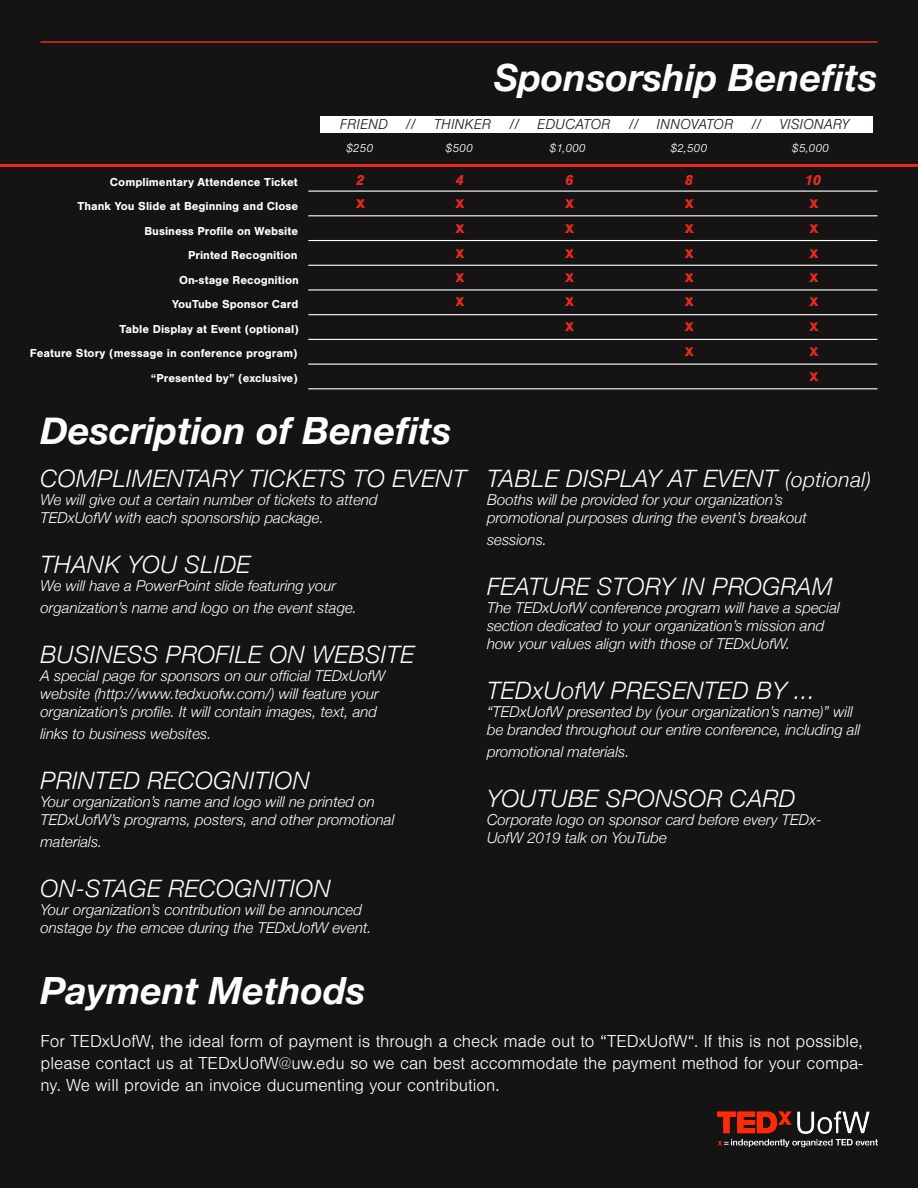
<style>
.page{position:relative;width:918px;height:1188px;background:#151314}
.page>*{position:absolute;margin:0;border:0;box-sizing:border-box;transform-origin:0 0}
.t1{font:italic 700 37.5px "Helvetica Neue";color:#fff}
.t2{font:italic 300 24px "Helvetica Neue";letter-spacing:.02em;color:#fff}
.t3{font:300 18px/21.6px "Nimbus San";color:#fff;text-align:justify}
.t4{font:700 18px/24.8px "Nimbus San";color:#e62b1e;text-align:justify}
.t5{font:italic 300 15px/18px "Helvetica Neue";color:#fff}
.t6{font:italic 300 15px "Nimbus San";color:#231f20}
.t7{font:italic 700 15px "Nimbus San";color:#e62b1e}
.t8{font:700 12px "Nimbus San";color:#fff}
.t9{font:italic 300 12px "Nimbus San";color:#fff}
.s1{font-size:21px}
</style>
<div class="page">
<img style="left:717px;top:1111px;width:161px;height:37px">
<div style="left:320px;top:116px;width:552px;height:17px;background:#fff"></div>
<hr style="left:0;top:164px;width:918px;height:3px;background:#e62b1e">
<hr style="left:308px;top:191px;width:570px;height:1px;background:#fff">
<hr style="left:308px;top:289px;width:570px;height:2px;background:#fff">
<hr style="left:308px;top:240px;width:570px;height:1px;background:#fff">
<hr style="left:308px;top:339px;width:570px;height:1px;background:#fff">
<hr style="left:308px;top:215px;width:570px;height:1px;background:#fff">
<hr style="left:308px;top:314px;width:570px;height:1px;background:#fff">
<hr style="left:308px;top:265px;width:570px;height:1px;background:#fff">
<hr style="left:308px;top:364px;width:570px;height:1px;background:#fff">
<hr style="left:308px;top:388px;width:570px;height:1px;background:#fff">
<hr style="left:40px;top:41px;width:838px;height:2px;background:#e62b1f">
<h1 class="t1" style="left:494px;top:54px;width:385px">Sponsorship Benefits</h1>
<p class="t8" style="left:110px;top:175px;width:189px">Complimentary Attendence Ticket</p>
<p class="t8" style="left:78px;top:200px;width:222px">Thank You Slide at Beginning and Close</p>
<p class="t8" style="left:144px;top:224px;width:155px">Business Profile on Website</p>
<p class="t8" style="left:188px;top:249px;width:111px">Printed Recognition</p>
<p class="t8" style="left:179px;top:273px;width:121px">On-stage Recognition</p>
<p class="t8" style="left:172px;top:298px;width:128px">YouTube Sponsor Card</p>
<p class="t8" style="left:120px;top:322px;width:181px">Table Display at Event (optional)</p>
<p class="t8" style="left:151px;top:371px;width:148px">“Presented by” (exclusive)</p>
<p class="t8" style="left:30px;top:347px;width:269px">Feature Story (message in conference program)</p>
<p class="t6" style="left:340px;top:116px;width:511px">FRIEND // THINKER // EDUCATOR // INNOVATOR // VISIONARY</p>
<p class="t9" style="left:346px;top:142px;width:29px">$250</p>
<p class="t9" style="left:446px;top:142px;width:29px">$500</p>
<p class="t9" style="left:550px;top:142px;width:38px">$1,000</p>
<p class="t9" style="left:670px;top:142px;width:38px">$2,500</p>
<p class="t9" style="left:792px;top:142px;width:39px">$5,000</p>
<p class="t7" style="left:356px;top:171px;width:10px">2</p>
<p class="t4" style="left:356px;top:190px;width:11px">x</p>
<p class="t4" style="left:565px;top:190px;width:11px">x x x x x x</p>
<p class="t4" style="left:809px;top:190px;width:11px">x x x x x x x</p>
<p class="t7" style="left:456px;top:171px;width:10px">4</p>
<p class="t7" style="left:565px;top:171px;width:10px">6</p>
<p class="t7" style="left:685px;top:171px;width:10px">8</p>
<p class="t7" style="left:804px;top:171px;width:18px">10</p>
<p class="t4" style="left:456px;top:190px;width:11px">x x x x x</p>
<p class="t4" style="left:685px;top:190px;width:11px">x x x x x x x</p>
<p class="t4" style="left:809px;top:363px;width:11px">x</p>
<h1 class="t1" style="left:40px;top:407px;width:413px">Description of Benefits</h1>
<h2 class="t2" style="left:40px;top:464px;width:427px">COMPLIMENTARY TICKETS TO EVENT</h2>
<p class="t5" style="left:40px;top:490px;width:339px">We will give out a certain number of tickets to attend<br>TEDxUofW with each sponsorship package.</p>
<h2 class="t2" style="left:40px;top:551px;width:211px">THANK YOU SLIDE</h2>
<p class="t5" style="left:40px;top:575px;width:318px;line-height:21.6px">We will have a PowerPoint slide featuring your organization’s name and logo on the event stage.</p>
<h2 class="t2" style="left:40px;top:641px;width:375px">BUSINESS PROFILE ON WEBSITE</h2>
<p class="t5" style="left:40px;top:667px;width:346px">A special page for sponsors on our official TEDxUofW website (http://www.tedxuofw.com/) will feature your organization’s profile. It will contain images, text, and</p>
<p class="t5" style="left:40px;top:724px;width:173px">links to business websites.</p>
<h2 class="t2" style="left:40px;top:767px;width:271px">PRINTED RECOGNITION</h2>
<p class="t5" style="left:40px;top:793px;width:355px">Your organization’s name and logo will ne printed on<br>TEDxUofW’s programs, posters, and other promotional</p>
<p class="t5" style="left:40px;top:832px;width:63px">materials.</p>
<h2 class="t2" style="left:40px;top:875px;width:292px">ON-STAGE RECOGNITION</h2>
<p class="t5" style="left:40px;top:901px;width:333px">Your organization’s contribution will be announced onstage by the emcee during the TEDxUofW event.</p>
<h1 class="t1" style="left:40px;top:968px;width:327px">Payment Methods</h1>
<h2 class="t2" style="left:487px;top:464px;width:386px">TABLE DISPLAY AT EVENT <span class="s1">(optional)</span></h2>
<p class="t5" style="left:487px;top:490px;width:321px">Booths will be provided for your organization’s promotional purposes during the event’s breakout</p>
<p class="t5" style="left:487px;top:530px;width:61px">sessions.</p>
<h2 class="t2" style="left:487px;top:572px;width:347px">FEATURE STORY IN PROGRAM</h2>
<p class="t5" style="left:487px;top:598px;width:354px">The TEDxUofW conference program will have a special section dedicated to your organization’s mission and how your values align with those of TEDxUofW.</p>
<h2 class="t2" style="left:487px;top:677px;width:330px">TEDxUofW PRESENTED BY ...</h2>
<p class="t5" style="left:487px;top:703px;width:375px">“TEDxUofW presented by (your organization’s name)” will be branded throughout our entire conference, including all</p>
<p class="t5" style="left:487px;top:742px;width:144px">promotional materials.</p>
<h2 class="t2" style="left:487px;top:785px;width:310px">YOUTUBE SPONSOR CARD</h2>
<p class="t5" style="left:487px;top:811px;width:336px">Corporate logo on sponsor card before every TEDx-<br>UofW 2019 talk on YouTube</p>
<p class="t3" style="left:40px;top:1031px;width:824px">For TEDxUofW, the ideal form of payment is through a check made out to “TEDxUofW“. If this is not possible, please contact us at TEDxUofW@uw.edu so we can best accommodate the payment method for your compa&shy;ny. We will provide an invoice ducumenting your contribution.</p>
</div>
